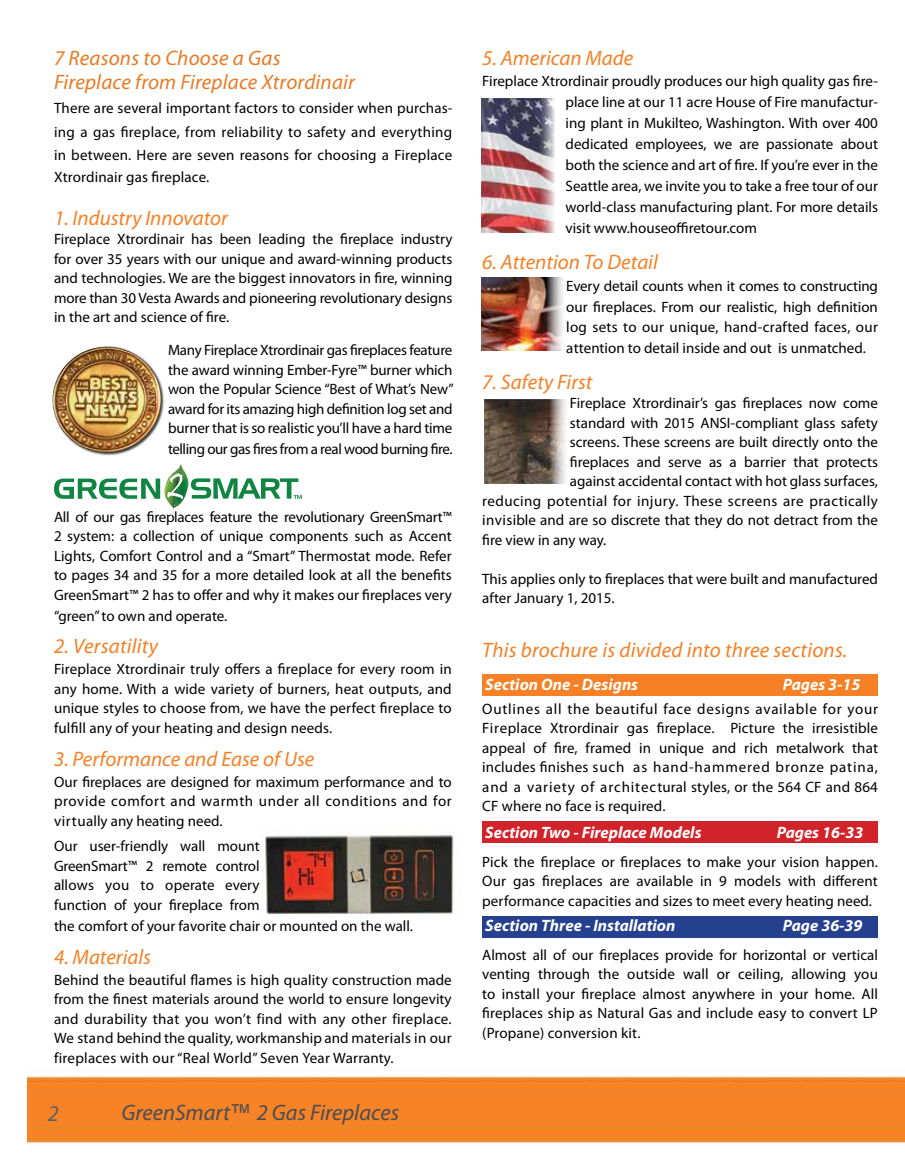
<style>
.page{position:relative;width:905px;height:1175px;background:#fff}
.page>*{position:absolute;margin:0;border:0;box-sizing:border-box;transform-origin:0 0}
.t1{font:italic 22.5px "Myriad Pro";color:#4d4d4f}
.t2{font:italic 22.5px "Myriad Pro";color:#5f6062}
.t3{font:italic 21px "Myriad Pro";color:#f58025}
.t4{font:italic 21px/24px "Myriad Pro";letter-spacing:.01em;color:#e87a23}
.t5{font:italic 700 16.5px "Myriad Pro";color:#fff}
.t6{font:15px/19.5px "Myriad Pro";color:#000;text-align:justify}
.t7{font:15px "Myriad Pro";letter-spacing:.03em;color:#000}
.t8{font:15px "Myriad Pro";letter-spacing:-.03em;color:#000}
.s1{font-family:"Gill Sans"}
</style>
<div class="page">
<img style="left:27px;top:1075px;width:877px;height:69px">
<div style="left:482px;top:916px;width:396px;height:21px;background:#25408f"></div>
<div style="left:482px;top:821px;width:396px;height:21px;background:#d2232a"></div>
<div style="left:482px;top:674px;width:396px;height:21px;background:#f58025"></div>
<img style="left:481px;top:99px;width:73px;height:133px">
<div style="left:52px;top:346px;width:112px;height:110px;background:#000;opacity:.75"></div>
<img style="left:53px;top:347px;width:108px;height:105px">
<img style="left:164px;top:465px;width:16px;height:37px">
<svg style="left:54px;top:478px;width:106px;height:21px"></svg>
<svg style="left:191px;top:478px;width:111px;height:21px"></svg>
<svg style="left:167px;top:473px;width:16px;height:26px"></svg>
<img style="left:481px;top:277px;width:82px;height:73px">
<img style="left:265px;top:833px;width:189px;height:83px">
<img style="left:484px;top:399px;width:82px;height:84px">
<h2 class="t4" style="left:54px;top:46px;width:302px">7 Reasons to Choose a Gas<br>Fireplace from Fireplace Xtrordinair</h2>
<p class="t6" style="left:54px;top:96px;width:400px;line-height:24px">There are several important factors to consider when purchas&shy;ing a gas fireplace, from reliability to safety and everything</p>
<p class="t6" style="left:54px;top:143px;width:400px;line-height:22.5px">in between. Here are seven reasons for choosing a Fireplace<br>Xtrordinair gas fireplace.</p>
<h2 class="t3" style="left:54px;top:205px;width:175px">1. Industry Innovator</h2>
<p class="t6" style="left:54px;top:229px;width:400px">Fireplace Xtrordinair has been leading the fireplace industry for over 35 years with our unique and award-winning products and technologies. We are the biggest innovators in fire, winning more than 30 Vesta Awards and pioneering revolutionary designs in the art and science of fire.</p>
<p class="t6" style="left:168px;top:340px;width:287px">Many Fireplace Xtrordinair gas fireplaces feature the award winning Ember-Fyre™ burner which won the Popular Science “Best of What’s New” award for its amazing high definition log set and burner that is so realistic you’ll have a hard time</p>
<p class="t8" style="left:168px;top:440px;width:286px">telling our gas fires from a real wood burning fire.</p>
<p class="t6" style="left:54px;top:507px;width:399px">All of our gas fireplaces feature the revolutionary GreenSmart™ 2 system: a collection of unique components such as Accent Lights, Comfort Control and a “Smart” Thermostat mode. Refer to pages 34 and 35 for a more detailed look at all the benefits GreenSmart™ 2 has to offer and why it makes our fireplaces very</p>
<p class="t6" style="left:54px;top:606px;width:175px">“green” to own and operate.</p>
<h2 class="t3" style="left:54px;top:633px;width:106px">2. Versatility</h2>
<p class="t6" style="left:54px;top:659px;width:399px">Fireplace Xtrordinair truly offers a fireplace for every room in any home. With a wide variety of burners, heat outputs, and unique styles to choose from, we have the perfect fireplace to fulfill any of your heating and design needs.</p>
<h2 class="t3" style="left:54px;top:745px;width:262px">3. Performance and Ease of Use</h2>
<p class="t6" style="left:54px;top:771px;width:399px">Our fireplaces are designed for maximum performance and to provide comfort and warmth under all conditions and for virtually any heating need.</p>
<p class="t6" style="left:54px;top:836px;width:207px">Our user-friendly wall mount GreenSmart™ 2 remote control allows you to operate every function of your fireplace from</p>
<p class="t6" style="left:54px;top:915px;width:360px">the comfort of your favorite chair or mounted on the wall.</p>
<h2 class="t3" style="left:54px;top:943px;width:99px">4. Materials</h2>
<p class="t6" style="left:54px;top:969px;width:399px">Behind the beautiful flames is high quality construction made from the finest materials around the world to ensure longevity and durability that you won’t find with any other fireplace.<br>We stand behind the quality, workmanship and materials in our fireplaces with our “Real World” Seven Year Warranty.</p>
<h1 class="t2" style="left:48px;top:1099px;width:13px">2</h1>
<h1 class="t1" style="left:122px;top:1098px;width:279px">GreenSmart<span class="s1">™</span> 2 Gas Fireplaces</h1>
<h2 class="t3" style="left:482px;top:45px;width:153px">5. American Made</h2>
<p class="t6" style="left:565px;top:70px;width:314px;line-height:21px;text-indent:-83px">Fireplace Xtrordinair proudly produces our high quality gas fire&shy;place line at our 11 acre House of Fire manufactur&shy;ing plant in Mukilteo, Washington. With over 400 dedicated employees, we are passionate about both the science and art of fire. If you’re ever in the Seattle area, we invite you to take a free tour of our world-class manufacturing plant. For more details visit www.houseoffiretour.com</p>
<h2 class="t3" style="left:482px;top:249px;width:177px">6. Attention To Detail</h2>
<p class="t6" style="left:566px;top:275px;width:313px;line-height:21px">Every detail counts when it comes to constructing our fireplaces. From our realistic, high definition</p>
<p class="t6" style="left:566px;top:316px;width:313px;line-height:21px">log sets to our unique, hand-crafted faces, our attention to detail inside and out is unmatched.</p>
<h2 class="t3" style="left:482px;top:369px;width:112px">7. Safety First</h2>
<p class="t6" style="left:570px;top:393px;width:309px">Fireplace Xtrordinair’s gas fireplaces now come</p>
<p class="t6" style="left:570px;top:413px;width:309px">standard with 2015 ANSI-compliant glass safety</p>
<p class="t6" style="left:570px;top:432px;width:309px">screens. These screens are built directly onto the</p>
<p class="t6" style="left:570px;top:452px;width:309px">fireplaces and serve as a barrier that protects</p>
<p class="t6" style="left:570px;top:471px;width:309px">against accidental contact with hot glass surfaces,</p>
<p class="t7" style="left:482px;top:491px;width:397px">reducing potential for injury. These screens are practically</p>
<p class="t6" style="left:482px;top:510px;width:397px">invisible and are so discrete that they do not detract from the</p>
<p class="t6" style="left:482px;top:530px;width:126px">fire view in any way.</p>
<p class="t6" style="left:482px;top:569px;width:397px">This applies only to fireplaces that were built and manufactured after January 1, 2015.</p>
<h2 class="t3" style="left:482px;top:636px;width:366px">This brochure is divided into three sections.</h2>
<p class="t5" style="left:485px;top:673px;width:154px">Section One - Designs</p>
<p class="t5" style="left:782px;top:673px;width:79px">Pages 3-15</p>
<p class="t6" style="left:482px;top:698px;width:397px">Outlines all the beautiful face designs available for your Fireplace Xtrordinair gas fireplace. Picture the irresistible appeal of fire, framed in unique and rich metalwork that includes finishes such as hand-hammered bronze patina, and a variety of architectural styles, or the 564 CF and 864<br>CF where no face is required.</p>
<p class="t5" style="left:485px;top:822px;width:218px">Section Two - Fireplace Models</p>
<p class="t5" style="left:776px;top:822px;width:88px">Pages 16-33</p>
<p class="t6" style="left:482px;top:851px;width:397px">Pick the fireplace or fireplaces to make your vision happen.<br>Our gas fireplaces are available in 9 models with different performance capacities and sizes to meet every heating need.</p>
<p class="t5" style="left:485px;top:915px;width:192px">Section Three - Installation</p>
<p class="t5" style="left:782px;top:915px;width:81px">Page 36-39</p>
<p class="t6" style="left:482px;top:944px;width:397px">Almost all of our fireplaces provide for horizontal or vertical venting through the outside wall or ceiling, allowing you to install your fireplace almost anywhere in your home. All fireplaces ship as Natural Gas and include easy to convert LP (Propane) conversion kit.</p>
</div>
